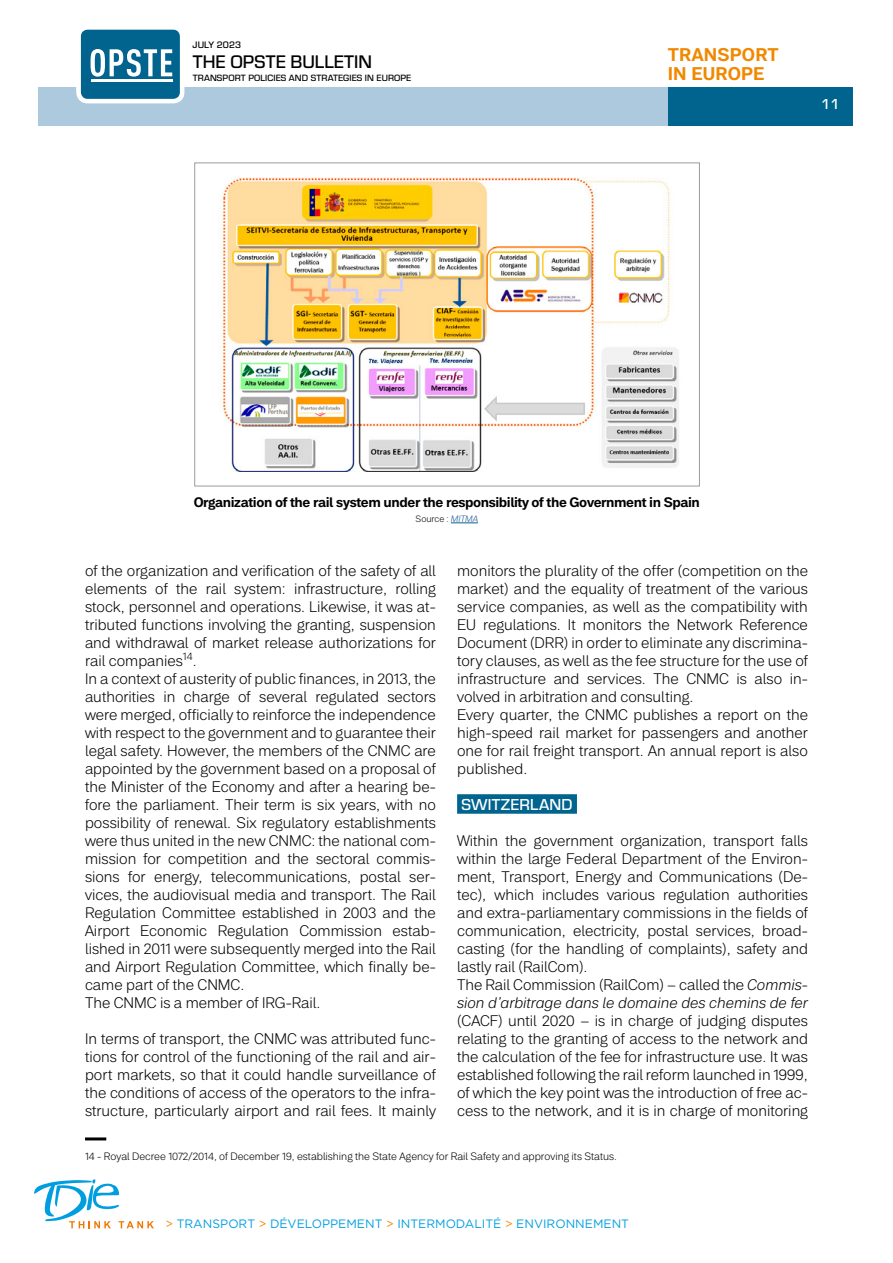
<style>
.page{position:relative;width:893px;height:1263px;background:#fff}
.page>*{position:absolute;margin:0;border:0;box-sizing:border-box;transform-origin:0 0}
.t1{font:500 18.9px "Eurostile";color:#000}
.t2{font:700 18px/19.5px "Peter";letter-spacing:.01em;color:#f18800}
.Souligné_en_bleu_pay{font:500 16.5px "Eurostile";letter-spacing:.01em;color:#fff}
.t3{font:300 15px/18px "Peter";color:#000;text-align:justify}
.t4{font:500 15px "Eurostile";color:#fff}
.Légende_gras{font:700 13.5px "Peter";letter-spacing:-.03em;color:#000}
.t5{font:12.15px "Gotham";color:#009fe3}
.Note_de_bas_de_page{font:300 10.5px "Peter";color:#000}
.t6{font:500 9.75px "Eurostile";letter-spacing:.01em;color:#000}
.t7{font:500 9.45px "Eurostile";letter-spacing:.01em;color:#000}
.t8{font:300 9px "Peter";color:#000}
.s1{font-style:italic;color:#22599b}
.s2{font-style:italic}
.s3{color:#f18800}
</style>
<div class="page">
<div style="left:38px;top:88px;width:770px;height:38px;background:#adc9dd"></div>
<div style="left:668px;top:88px;width:185px;height:38px;background:#00648e"></div>
<svg style="left:34px;top:1179px;width:120px;height:49px"></svg>
<hr style="left:85px;top:1137px;width:21px;height:3px;background:#000">
<div style="left:457px;top:794px;width:120px;height:20px;background:#00648e"></div>
<img style="left:220px;top:178px;width:459px;height:293px">
<div style="left:194px;top:163px;width:506px;height:323px;border:1px solid #9c9c9d"></div>
<svg style="left:451px;top:523px;width:27px;height:1px"></svg>
<svg style="left:76px;top:29px;width:109px;height:75px"></svg>
<hr style="left:91px;top:79px;width:81px;height:3px;background:#fff">
<p class="t6" style="left:193px;top:39px;width:50px">JULY 2023</p>
<p class="t1" style="left:193px;top:51px;width:181px">THE OPSTE BULLETIN</p>
<p class="t7" style="left:193px;top:73px;width:220px">TRANSPORT POLICIES AND STRATEGIES IN EUROPE</p>
<p class="t2" style="left:668px;top:44px;width:113px">TRANSPORT<br>IN EUROPE</p>
<p class="t4" style="left:821px;top:96px;width:20px">11</p>
<p class="Légende_gras" style="left:194px;top:493px;width:508px">Organization of the rail system under the responsibility of the Government in Spain</p>
<p class="t8" style="left:416px;top:513px;width:64px">Source : <span class="s1">MITMA</span></p>
<p class="t3" style="left:457px;top:561px;width:352px">monitors the plurality of the offer (competition on the market) and the equality of treatment of the various service companies, as well as the compatibility with EU regulations. It monitors the Network Reference Document (DRR) in order to eliminate any discrimina&shy;tory clauses, as well as the fee structure for the use of infrastructure and services. The CNMC is also in&shy;volved in arbitration and consulting.</p>
<p class="t3" style="left:457px;top:705px;width:352px">Every quarter, the CNMC publishes a report on the high-speed rail market for passengers and another one for rail freight transport. An annual report is also published.</p>
<p class="Souligné_en_bleu_pay" style="left:461px;top:795px;width:113px">SWITZERLAND</p>
<p class="t3" style="left:457px;top:831px;width:352px">Within the government organization, transport falls within the large Federal Department of the Environ&shy;ment, Transport, Energy and Communications (De&shy;tec), which includes various regulation authorities and extra-parliamentary commissions in the fields of communication, electricity, postal services, broad&shy;casting (for the handling of complaints), safety and lastly rail (RailCom).</p>
<p class="t3" style="left:457px;top:975px;width:352px">The Rail Commission (RailCom) – called the <span class="s2">Commis&shy;sion d’arbitrage dans le domaine des chemins de fer </span>(CACF) until 2020 – is in charge of judging disputes relating to the granting of access to the network and the calculation of the fee for infrastructure use. It was established following the rail reform launched in 1999, of which the key point was the introduction of free ac&shy;cess to the network, and it is in charge of monitoring</p>
<p class="t3" style="left:85px;top:561px;width:352px">of the organization and verification of the safety of all elements of the rail system: infrastructure, rolling stock, personnel and operations. Likewise, it was at&shy;tributed functions involving the granting, suspension and withdrawal of market release authorizations for rail companies<sup>14</sup>.</p>
<p class="t3" style="left:85px;top:669px;width:352px">In a context of austerity of public finances, in 2013, the authorities in charge of several regulated sectors were merged, officially to reinforce the independence with respect to the government and to guarantee their legal safety. However, the members of the CNMC are appointed by the government based on a proposal of the Minister of the Economy and after a hearing be&shy;fore the parliament. Their term is six years, with no possibility of renewal. Six regulatory establishments were thus united in the new CNMC: the national com&shy;mission for competition and the sectoral commis&shy;sions for energy, telecommunications, postal ser&shy;vices, the audiovisual media and transport. The Rail Regulation Committee established in 2003 and the Airport Economic Regulation Commission estab&shy;lished in 2011 were subsequently merged into the Rail and Airport Regulation Committee, which finally be&shy;came part of the CNMC.</p>
<p class="t3" style="left:85px;top:993px;width:237px">The CNMC is a member of IRG-Rail.</p>
<p class="t3" style="left:85px;top:1029px;width:352px">In terms of transport, the CNMC was attributed func&shy;tions for control of the functioning of the rail and air&shy;port markets, so that it could handle surveillance of the conditions of access of the operators to the infra&shy;structure, particularly airport and rail fees. It mainly</p>
<p class="Note_de_bas_de_page" style="left:85px;top:1150px;width:533px">14 - Royal Decree 1072/2014, of December 19, establishing the State Agency for Rail Safety and approving its Status.</p>
<p class="t5" style="left:165px;top:1216px;width:465px"><span class="s3">&gt;</span> TRANSPORT <span class="s3">&gt;</span> DÉVELOPPEMENT <span class="s3">&gt;</span> INTERMODALITÉ <span class="s3">&gt;</span> ENVIRONNEMENT</p>
</div>
